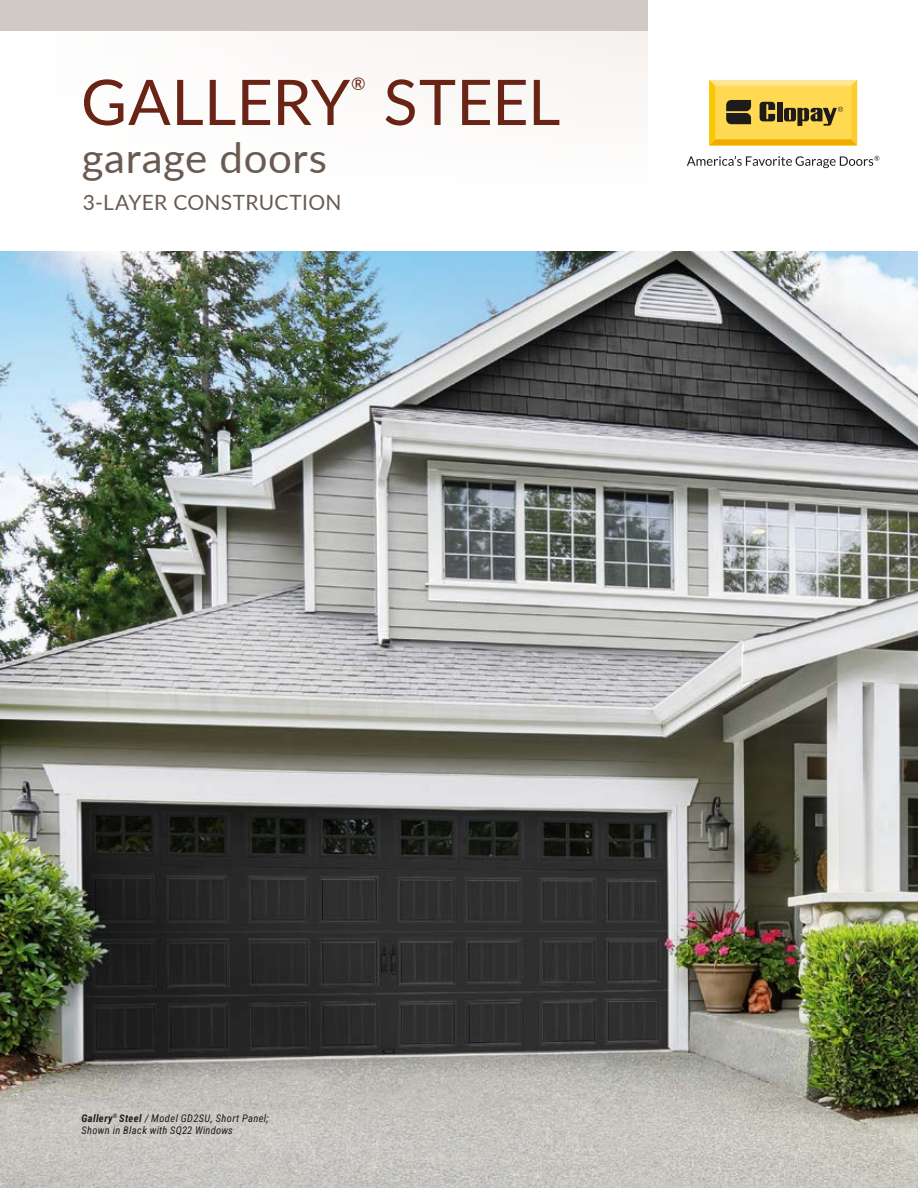
<style>
.page{position:relative;width:918px;height:1188px;background:#fff}
.page>*{position:absolute;margin:0;border:0;box-sizing:border-box;transform-origin:0 0}
.t1{font:63px "Lato";letter-spacing:.005em;color:#692415}
.t2{font:42px "Lato";letter-spacing:.015em;color:#695b52}
.t3{font:21px "Lato";letter-spacing:.015em;color:#695b52}
.t4{font:17.55px "Lato";color:#692415}
.t5{font:italic 10.5px/12px "Roboto Condensed";letter-spacing:.04em;color:#1d1c1a}
.s1{font-weight:700}
</style>
<div class="page">
<img style="left:0;top:251px;width:918px;height:937px">
<div style="left:0;top:0;width:648px;height:30px;background:#d0cac5"></div>
<svg style="left:709px;top:80px;width:148px;height:65px;background:#dbb943"></svg>
<svg style="left:687px;top:156px;width:192px;height:12px"></svg>
<h1 class="t1" style="left:81px;top:76px;width:271px">GALLERY</h1>
<h3 class="t4" style="left:351px;top:76px;width:16px">®</h3>
<h1 class="t1" style="left:384px;top:76px;width:178px">STEEL</h1>
<h2 class="t2" style="left:82px;top:140px;width:247px">garage doors</h2>
<h3 class="t3" style="left:83px;top:194px;width:260px">3-LAYER CONSTRUCTION</h3>
<p class="t5" style="left:81px;top:1112px;width:189px"><span class="s1">Gallery</span><sup>®</sup> <span class="s1">Steel</span> / Model GD2SU, Short Panel;<br>Shown in Black with SQ22 Windows</p>
</div>
